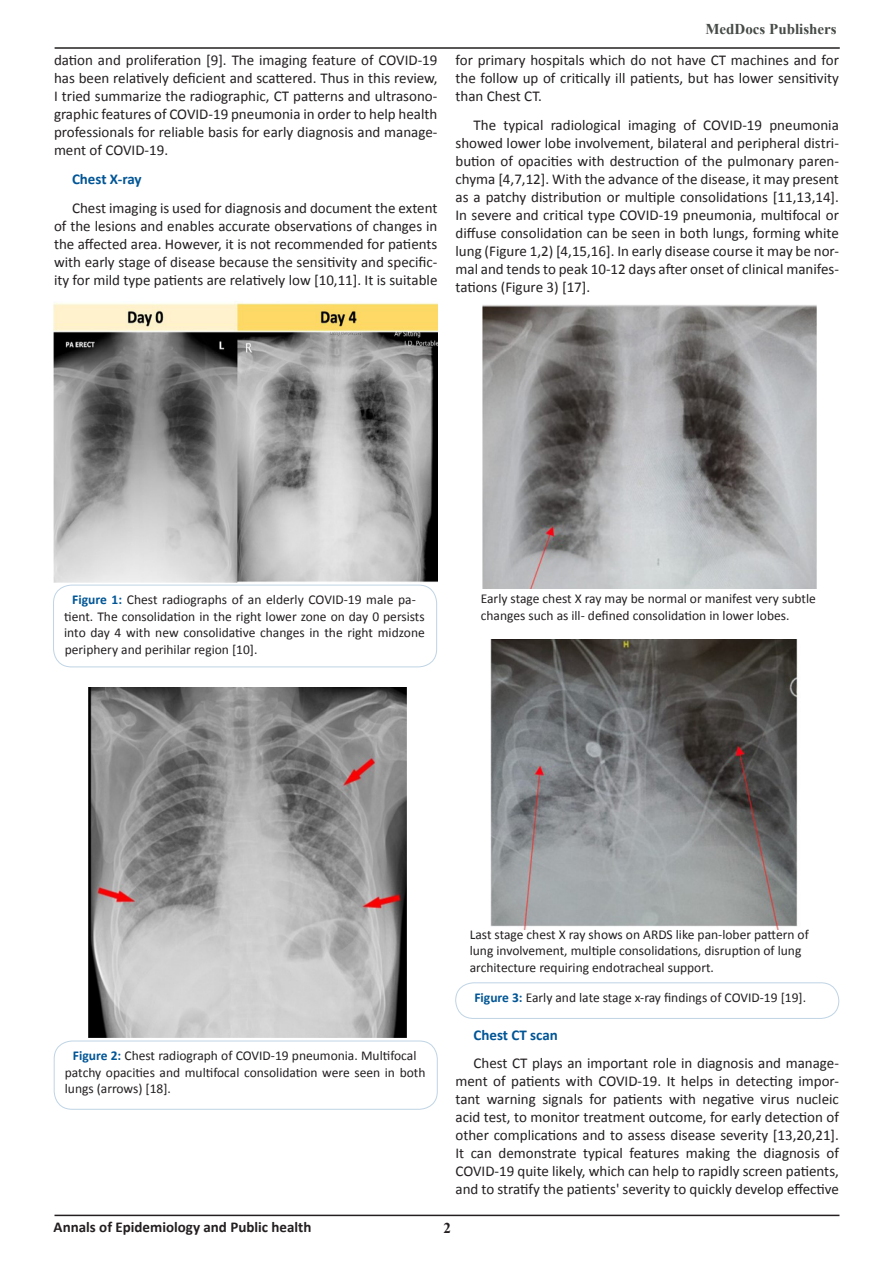
<style>
.page{position:relative;width:893px;height:1263px;background:#fff}
.page>*{position:absolute;margin:0;border:0;box-sizing:border-box;transform-origin:0 0}
.t1{font:15px/18px "Calibri";color:#231f20;text-align:justify}
.t2{font:700 15px "Calibri";color:#231f20}
.t3{font:700 15px "Calibri";color:#005596}
.t4{font:700 15px "Times New Roman";color:#464b47}
.t5{font:700 15px "Times New Roman";color:#231f20}
.t6{font:13.5px/16.5px "Calibri";color:#231f20}
.s1{font-weight:700;color:#005596}
</style>
<div class="page">
<hr style="left:55px;top:47px;width:785px;height:2px;background:#231f20">
<hr style="left:54px;top:1214px;width:785px;height:2px;background:#231f20">
<img style="left:53px;top:303px;width:384px;height:280px">
<div style="left:53px;top:585px;width:384px;height:82px;border:1px solid #bfd4e5;border-radius:18px"></div>
<img style="left:89px;top:687px;width:318px;height:350px">
<div style="left:54px;top:1041px;width:383px;height:68px;border:1px solid #bfd4e5;border-radius:18px"></div>
<img style="left:482px;top:305px;width:334px;height:283px">
<img style="left:490px;top:639px;width:308px;height:290px">
<div style="left:455px;top:983px;width:384px;height:36px;border:1px solid #bfd4e5;border-radius:18px"></div>
<p class="t1" style="left:54px;top:51px;width:385px">dation and proliferation [9]. The imaging feature of COVID-19 has been relatively deficient and scattered. Thus in this review, I tried summarize the radiographic, CT patterns and ultrasono&shy;graphic features of COVID-19 pneumonia in order to help health professionals for reliable basis for early diagnosis and manage&shy;ment of COVID-19.</p>
<p class="t3" style="left:72px;top:169px;width:71px">Chest X-ray</p>
<p class="t1" style="left:54px;top:199px;width:385px;text-indent:18px">Chest imaging is used for diagnosis and document the extent of the lesions and enables accurate observations of changes in the affected area. However, it is not recommended for patients with early stage of disease because the sensitivity and specific&shy;ity for mild type patients are relatively low [10,11]. It is suitable</p>
<p class="t4" style="left:705px;top:18px;width:133px">MedDocs Publishers</p>
<p class="t1" style="left:455px;top:51px;width:385px">for primary hospitals which do not have CT machines and for the follow up of critically ill patients, but has lower sensitivity than Chest CT.</p>
<p class="t1" style="left:455px;top:116px;width:385px;text-indent:18px">The typical radiological imaging of COVID-19 pneumonia showed lower lobe involvement, bilateral and peripheral distri&shy;bution of opacities with destruction of the pulmonary paren&shy;chyma [4,7,12]. With the advance of the disease, it may present as a patchy distribution or multiple consolidations [11,13,14].<br>In severe and critical type COVID-19 pneumonia, multifocal or diffuse consolidation can be seen in both lungs, forming white lung (Figure 1,2) [4,15,16]. In early disease course it may be nor&shy;mal and tends to peak 10-12 days after onset of clinical manifes&shy;tations (Figure 3) [17].</p>
<p class="t6" style="left:64px;top:592px;width:362px;text-indent:8px"><span class="s1">Figure 1:</span> Chest radiographs of an elderly COVID-19 male pa&shy;tient. The consolidation in the right lower zone on day 0 persists into day 4 with new consolidative changes in the right midzone periphery and perihilar region [10].</p>
<p class="t6" style="left:481px;top:590px;width:337px">Early stage chest X ray may be normal or manifest very subtle changes such as ill- defined consolidation in lower lobes.</p>
<p class="t6" style="left:65px;top:1048px;width:362px;text-indent:8px"><span class="s1">Figure 2:</span> Chest radiograph of COVID-19 pneumonia. Multifocal patchy opacities and multifocal consolidation were seen in both lungs (arrows) [18].</p>
<p class="t6" style="left:470px;top:926px;width:341px">Last stage chest X ray shows on ARDS like pan-lober pattern of lung involvement, multiple consolidations, disruption of lung architecture requiring endotracheal support.</p>
<p class="t6" style="left:474px;top:989px;width:333px"><span class="s1">Figure 3:</span> Early and late stage x-ray findings of COVID-19 [19].</p>
<p class="t3" style="left:473px;top:1025px;width:86px">Chest CT scan</p>
<p class="t1" style="left:455px;top:1054px;width:385px;text-indent:18px">Chest CT plays an important role in diagnosis and manage&shy;ment of patients with COVID-19. It helps in detecting impor&shy;tant warning signals for patients with negative virus nucleic acid test, to monitor treatment outcome, for early detection of other complications and to assess disease severity [13,20,21].<br>It can demonstrate typical features making the diagnosis of COVID-19 quite likely, which can help to rapidly screen patients, and to stratify the patients' severity to quickly develop effective</p>
<p class="t2" style="left:54px;top:1218px;width:259px">Annals of Epidemiology and Public health</p>
<p class="t5" style="left:444px;top:1217px;width:9px">2</p>
</div>
